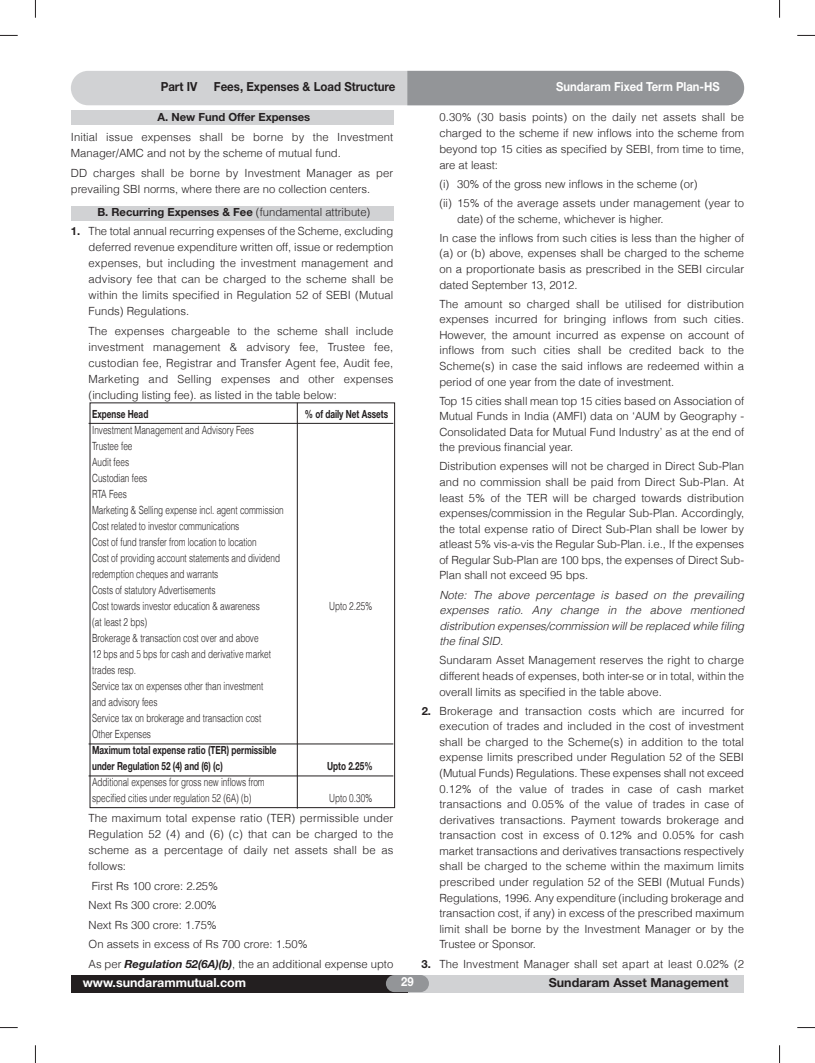
<style>
.page{position:relative;width:815px;height:1063px;background:#fff}
.page>*{position:absolute;margin:0;border:0;box-sizing:border-box;transform-origin:0 0}
.t1{font:700 12.5px "Helvetica Neue";color:#231f20;scale:.92 1}
.t2{font:700 12.5px "Helvetica Neue";color:#fff;scale:.9 1}
.t3{font:700 12.5px "Helvetica Neue";color:#231f20}
.t4{font:700 12.5px "Helvetica Neue";color:#fff}
.t5{font:300 11.25px/15.6px "Helvetica";color:#231f20;text-align:justify}
.t6{font:300 11.25px/16px "Helvetica";color:#231f20;scale:.73 1}
.t7{font:italic 300 11.25px/15.6px "Helvetica";letter-spacing:-.005em;color:#231f20;text-align:justify}
.t8{font:700 11.25px/16px "Helvetica Neue";color:#231f20;scale:.73 1}
.t9{font:700 11.25px "Helvetica Neue";color:#231f20}
.s1{font-family:"Helvetica";font-weight:300}
.s2{font-family:"Helvetica Neue";font-weight:700}
.s3{font-family:"Helvetica Neue";font-weight:700;font-style:italic}
</style>
<div class="page">
<div style="left:71px;top:206px;width:322px;height:14px;background:#d1d2d4"></div>
<div style="left:71px;top:111px;width:322px;height:14px;background:#d1d2d4"></div>
<svg style="left:35px;top:0;width:1px;height:18px"></svg>
<svg style="left:0;top:35px;width:18px;height:1px"></svg>
<svg style="left:0;top:1027px;width:18px;height:1px"></svg>
<svg style="left:797px;top:35px;width:18px;height:1px"></svg>
<svg style="left:797px;top:1027px;width:18px;height:1px"></svg>
<svg style="left:779px;top:0;width:1px;height:18px"></svg>
<svg style="left:35px;top:1045px;width:1px;height:18px"></svg>
<svg style="left:779px;top:1045px;width:1px;height:18px"></svg>
<div style="left:407px;top:975px;width:337px;height:17px;background:#d1d2d4"></div>
<div style="left:71px;top:975px;width:336px;height:17px;background:#231f20"></div>
<div style="left:386px;top:975px;width:43px;height:17px;background:#939598;border-radius:9px"></div>
<div style="left:71px;top:71px;width:673px;height:34px;background:#d1d2d4;border-radius:17px"></div>
<div style="left:407px;top:71px;width:337px;height:34px;background:#939598"></div>
<hr style="left:89px;top:423px;width:304px;height:1px;background:#231f20">
<hr style="left:89px;top:744px;width:304px;height:1px;background:#231f20">
<hr style="left:89px;top:776px;width:304px;height:1px;background:#231f20">
<div style="left:90px;top:403px;width:305px;height:405px;border:1px solid #231f20"></div>
<hr style="left:297px;top:403px;width:1px;height:406px;background:#231f20">
<p class="t1" style="left:161px;top:82px;width:41px">Part IV</p>
<p class="t1" style="left:214px;top:82px;width:199px">Fees, Expenses &amp; Load Structure</p>
<p class="t2" style="left:556px;top:82px;width:183px">Sundaram Fixed Term Plan-HS</p>
<p class="t9" style="left:157px;top:113px;width:154px">A. New Fund Offer Expenses</p>
<p class="t5" style="left:71px;top:130px;width:324px;line-height:16px">Initial issue expenses shall be borne by the Investment<br>Manager/AMC and not by the scheme of mutual fund.</p>
<p class="t5" style="left:71px;top:165px;width:324px;line-height:16px">DD charges shall be borne by Investment Manager as per prevailing SBI norms, where there are no collection centers.</p>
<p class="t9" style="left:97px;top:208px;width:275px">B. Recurring Expenses &amp; Fee <span class="s1">(fundamental attribute)</span></p>
<p class="t5" style="left:89px;top:224px;width:306px;line-height:16px;text-indent:-18px"><span class="s2">1.</span> The total annual recurring expenses of the Scheme, excluding deferred revenue expenditure written off, issue or redemption expenses, but including the investment management and advisory fee that can be charged to the scheme shall be within the limits specified in Regulation 52 of SEBI (Mutual Funds) Regulations.</p>
<p class="t5" style="left:89px;top:324px;width:306px;line-height:16px">The expenses chargeable to the scheme shall include investment management &amp; advisory fee, Trustee fee, custodian fee, Registrar and Transfer Agent fee, Audit fee, Marketing and Selling expenses and other expenses (including listing fee). as listed in the table below:</p>
<p class="t8" style="left:92px;top:407px;width:79px">Expense Head</p>
<p class="t8" style="left:305px;top:407px;width:116px">% of daily Net Assets</p>
<p class="t6" style="left:92px;top:423px;width:264px">Investment Management and Advisory Fees<br>Trustee fee<br>Audit fees<br>Custodian fees<br>RTA Fees<br>Marketing &amp; Selling expense incl. agent commission<br>Cost related to investor communications<br>Cost of fund transfer from location to location<br>Cost of providing account statements and dividend redemption cheques and warrants<br>Costs of statutory Advertisements<br>Cost towards investor education &amp; awareness</p>
<p class="t5" style="left:439px;top:110px;width:306px">0.30% (30 basis points) on the daily net assets shall be charged to the scheme if new inflows into the scheme from beyond top 15 cities as specified by SEBI, from time to time, are at least:</p>
<p class="t5" style="left:439px;top:175px;width:306px;line-height:19.1px">(i) 30% of the gross new inflows in the scheme (or)<br>(ii) 15% of the average assets under management (year to</p>
<p class="t5" style="left:439px;top:210px;width:306px;line-height:19.1px;text-indent:18px">date) of the scheme, whichever is higher.<br>In case the inflows from such cities is less than the higher of</p>
<p class="t5" style="left:439px;top:247px;width:306px">(a) or (b) above, expenses shall be charged to the scheme on a proportionate basis as prescribed in the SEBI circular dated September 13, 2012.</p>
<p class="t5" style="left:439px;top:297px;width:306px">The amount so charged shall be utilised for distribution expenses incurred for bringing inflows from such cities.<br>However, the amount incurred as expense on account of inflows from such cities shall be credited back to the Scheme(s) in case the said inflows are redeemed within a period of one year from the date of investment.</p>
<p class="t5" style="left:439px;top:394px;width:306px">Top 15 cities shall mean top 15 cities based on Association of Mutual Funds in India (AMFI) data on ‘AUM by Geography - Consolidated Data for Mutual Fund Industry’ as at the end of the previous financial year.</p>
<p class="t5" style="left:439px;top:460px;width:306px">Distribution expenses will not be charged in Direct Sub-Plan and no commission shall be paid from Direct Sub-Plan. At least 5% of the TER will be charged towards distribution expenses/commission in the Regular Sub-Plan. Accordingly, the total expense ratio of Direct Sub-Plan shall be lower by atleast 5% vis-a-vis the Regular Sub-Plan. i.e., If the expenses of Regular Sub-Plan are 100 bps, the expenses of Direct Sub-Plan shall not exceed 95 bps.</p>
<p class="t7" style="left:439px;top:588px;width:306px">Note: The above percentage is based on the prevailing expenses ratio. Any change in the above mentioned distribution expenses/commission will be replaced while filing the final SID.</p>
<p class="t5" style="left:439px;top:654px;width:306px">Sundaram Asset Management reserves the right to charge different heads of expenses, both inter-se or in total, within the overall limits as specified in the table above.</p>
<p class="t5" style="left:439px;top:704px;width:306px;text-indent:-18px"><span class="s2">2.</span> Brokerage and transaction costs which are incurred for execution of trades and included in the cost of investment shall be charged to the Scheme(s) in addition to the total expense limits prescribed under Regulation 52 of the SEBI (Mutual Funds) Regulations. These expenses shall not exceed 0.12% of the value of trades in case of cash market transactions and 0.05% of the value of trades in case of derivatives transactions. Payment towards brokerage and transaction cost in excess of 0.12% and 0.05% for cash market transactions and derivatives transactions respectively shall be charged to the scheme within the maximum limits prescribed under regulation 52 of the SEBI (Mutual Funds)<br>Regulations, 1996. Any expenditure (including brokerage and transaction cost, if any) in excess of the prescribed maximum limit shall be borne by the Investment Manager or by the Trustee or Sponsor.</p>
<p class="t5" style="left:422px;top:957px;width:324px"><span class="s2">3.</span> The Investment Manager shall set apart at least 0.02% (2</p>
<p class="t6" style="left:329px;top:599px;width:61px">Upto 2.25%</p>
<p class="t6" style="left:92px;top:615px;width:247px">(at least 2 bps)<br>Brokerage &amp; transaction cost over and above<br>12 bps and 5 bps for cash and derivative market trades resp.<br>Service tax on expenses other than investment and advisory fees<br>Service tax on brokerage and transaction cost<br>Other Expenses</p>
<p class="t8" style="left:92px;top:743px;width:254px">Maximum total expense ratio (TER) permissible under Regulation 52 (4) and (6) (c)</p>
<p class="t8" style="left:327px;top:759px;width:64px">Upto 2.25%</p>
<p class="t6" style="left:92px;top:775px;width:238px">Additional expenses for gross new inflows from specified cities under regulation 52 (6A) (b)</p>
<p class="t6" style="left:89px;top:790px;width:419px;line-height:19.5px;text-indent:241px">Upto 0.30%<br>The maximum total expense ratio (TER) permissible under</p>
<p class="t5" style="left:89px;top:827px;width:306px;line-height:16px">Regulation 52 (4) and (6) (c) that can be charged to the scheme as a percentage of daily net assets shall be as follows:</p>
<p class="t5" style="left:89px;top:877px;width:306px;line-height:19.5px;text-align:left">First Rs 100 crore: 2.25%<br>Next Rs 300 crore: 2.00%<br>Next Rs 300 crore: 1.75%<br>On assets in excess of Rs 700 crore: 1.50%<br>As per <span class="s3">Regulation 52(6A)(b)</span>, the an additional expense upto</p>
<p class="t4" style="left:83px;top:978px;width:165px">www.sundarammutual.com</p>
<p class="t2" style="left:401px;top:977px;width:15px">29</p>
<p class="t3" style="left:549px;top:978px;width:181px">Sundaram Asset Management</p>
</div>
